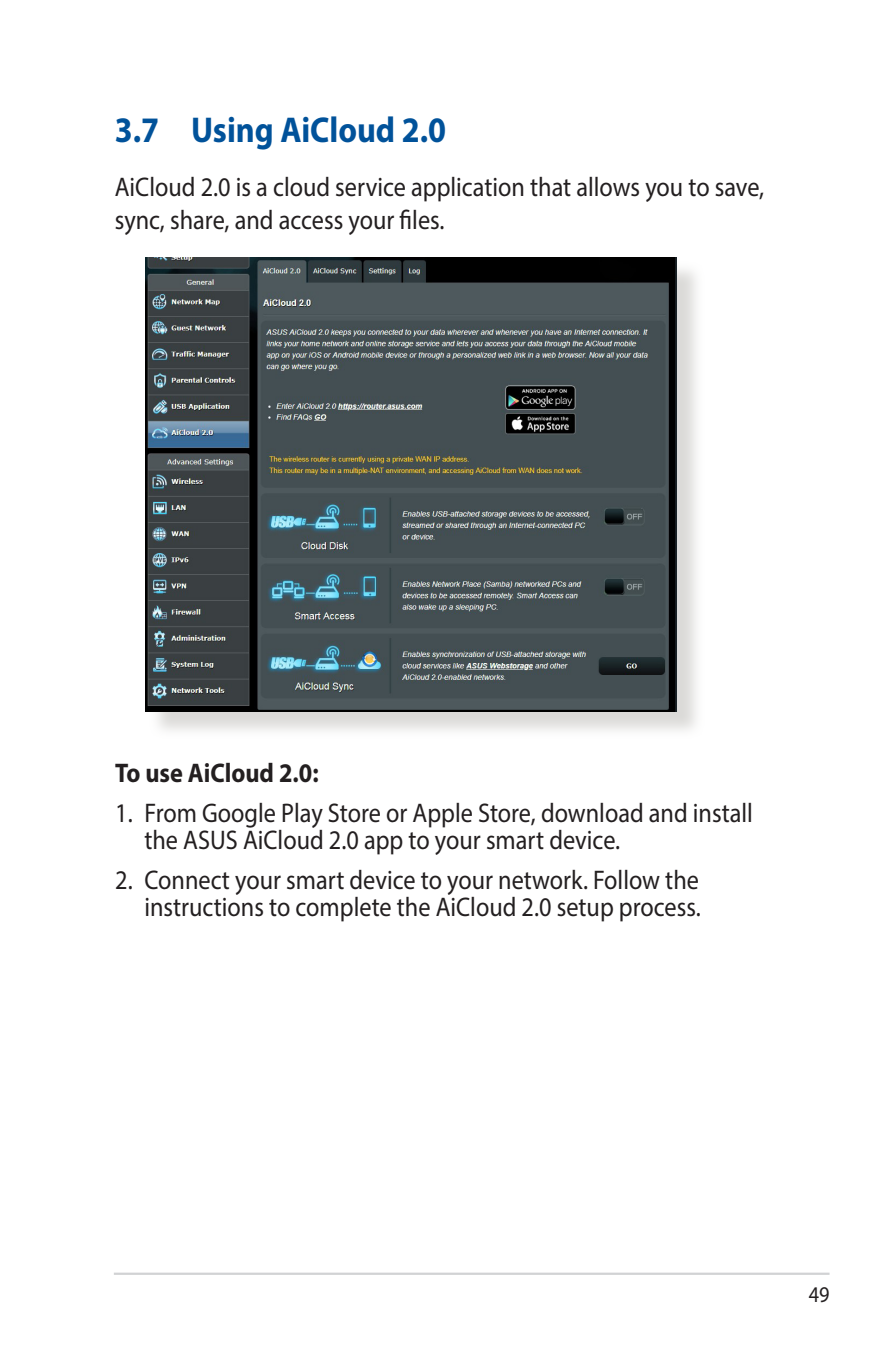
<style>
.page{position:relative;width:893px;height:1346px;background:#fff}
.page>*{position:absolute;margin:0;border:0;box-sizing:border-box;transform-origin:0 0}
.WL_Header_1{font:700 36px "Myriad Pro";color:#01529a;scale:.9 1}
.WL_Body_Text_-_List{font:27px/27px "Myriad Pro";color:#231f20;scale:.9 1}
.WL_Body_Text{font:27px/32.4px "Myriad Pro";color:#231f20;scale:.9 1}
.WL_Body_Text_-_List-2{font:700 27px "Myriad Pro";color:#231f20;scale:.9 1}
.t1{font:22.5px "Myriad";color:#231f20;scale:.9 1}
</style>
<div class="page">
<hr style="left:114px;top:1272px;width:715px;height:3px;background:#d1d2d4">
<div style="left:149px;top:261px;width:555px;height:478px;background:#cfcecb;opacity:.75"></div>
<img style="left:145px;top:257px;width:532px;height:454px">
<p class="WL_Header_1" style="left:115px;top:106px;width:370px">3.7 Using AiCloud 2.0</p>
<p class="WL_Body_Text" style="left:115px;top:171px;width:723px">AiCloud 2.0 is a cloud service application that allows you to save, sync, share, and access your files.</p>
<p class="WL_Body_Text_-_List-2" style="left:115px;top:756px;width:228px">To use AiCloud 2.0:</p>
<p class="WL_Body_Text_-_List" style="left:144px;top:799px;width:678px;text-indent:-29px">1. From Google Play Store or Apple Store, download and install the ASUS AiCloud 2.0 app to your smart device.</p>
<p class="WL_Body_Text_-_List" style="left:115px;top:866px;width:652px;text-align:right">2. Connect your smart device to your network. Follow the instructions to complete the AiCloud 2.0 setup process.</p>
<p class="t1" style="left:809px;top:1283px;width:25px">49</p>
</div>
